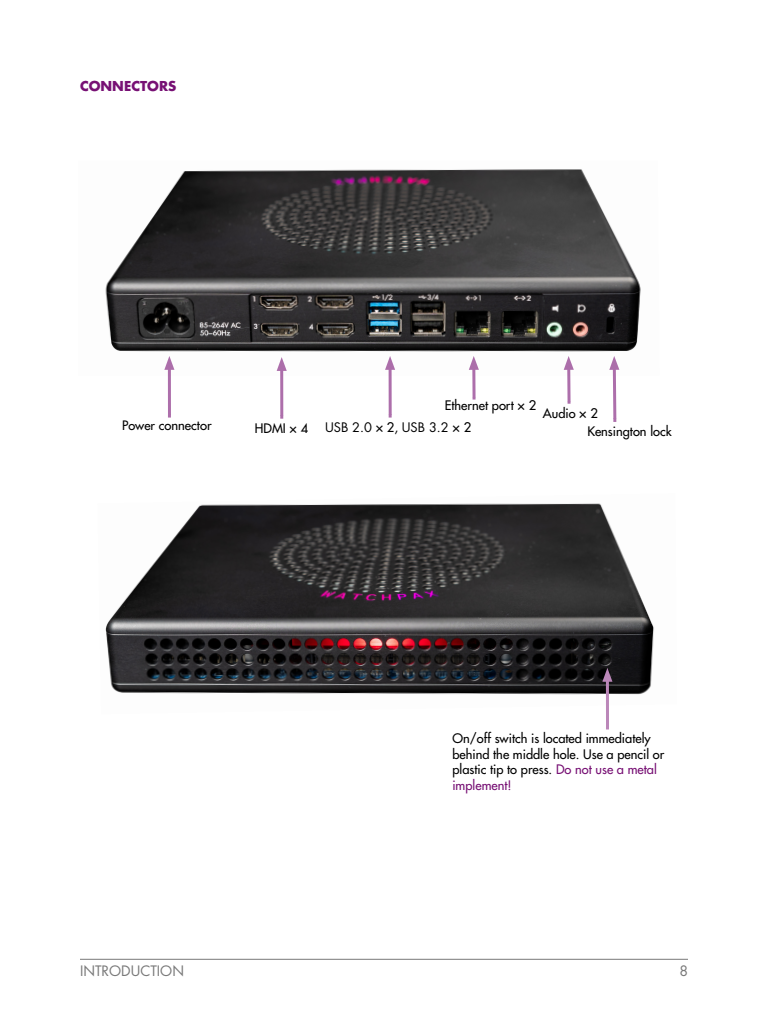
<style>
.page{position:relative;width:768px;height:1024px;background:#fff}
.page>*{position:absolute;margin:0;border:0;box-sizing:border-box;transform-origin:0 0}
.t1{font:14px "Futura Std";color:#787878}
.t2{font:700 13.3px "Futura Std";color:#771074}
.t3{font:500 12.9px "Futura Std";color:#000}
.t4{font:500 12.8px/15.4px "Futura Std";color:#000}
.t5{font:12.8px "Futura Std";color:#000}
.s1{font-size:12.9px}
.s2{font-size:12.7px}
.s3{font-weight:500;font-size:12.9px}
.s4{color:#771074}
</style>
<div class="page">
<hr style="left:80px;top:959px;width:608px;height:1px;background:#787878">
<img style="left:105px;top:169px;width:536px;height:202px">
<svg style="left:164px;top:356px;width:10px;height:62px"></svg>
<svg style="left:469px;top:356px;width:10px;height:44px"></svg>
<svg style="left:385px;top:356px;width:10px;height:62px"></svg>
<svg style="left:564px;top:356px;width:10px;height:48px"></svg>
<svg style="left:277px;top:357px;width:10px;height:62px"></svg>
<svg style="left:609px;top:356px;width:10px;height:66px"></svg>
<img style="left:105px;top:503px;width:549px;height:192px">
<svg style="left:602px;top:668px;width:10px;height:292px"></svg>
<p class="t2" style="left:80px;top:77px;width:98px">CONNECTORS</p>
<p class="t4" style="left:445px;top:398px;width:93px">Ethernet <span class="s1">port × 2</span></p>
<p class="t4" style="left:543px;top:405px;width:57px">Audio <span class="s1">× 2</span></p>
<p class="t3" style="left:122px;top:417px;width:91px"><span class="s2">Power</span> connector</p>
<p class="t5" style="left:325px;top:419px;width:148px">USB 2.0 <span class="s3">× 2,</span> USB 3.2 <span class="s3">× 2</span></p>
<p class="t4" style="left:587px;top:424px;width:86px">Kensington lock</p>
<p class="t4" style="left:255px;top:420px;width:55px">HDMI × 4</p>
<p class="t4" style="left:452px;top:731px;width:213px">On/off switch is located immediately behind the middle hole. Use a pencil or plastic tip to press. <span class="s4">Do not use a metal implement!</span></p>
<p class="t1" style="left:80px;top:961px;width:14px">INTRODUCTION</p>
<p class="t1" style="left:679px;top:961px;width:10px">8</p>
</div>
